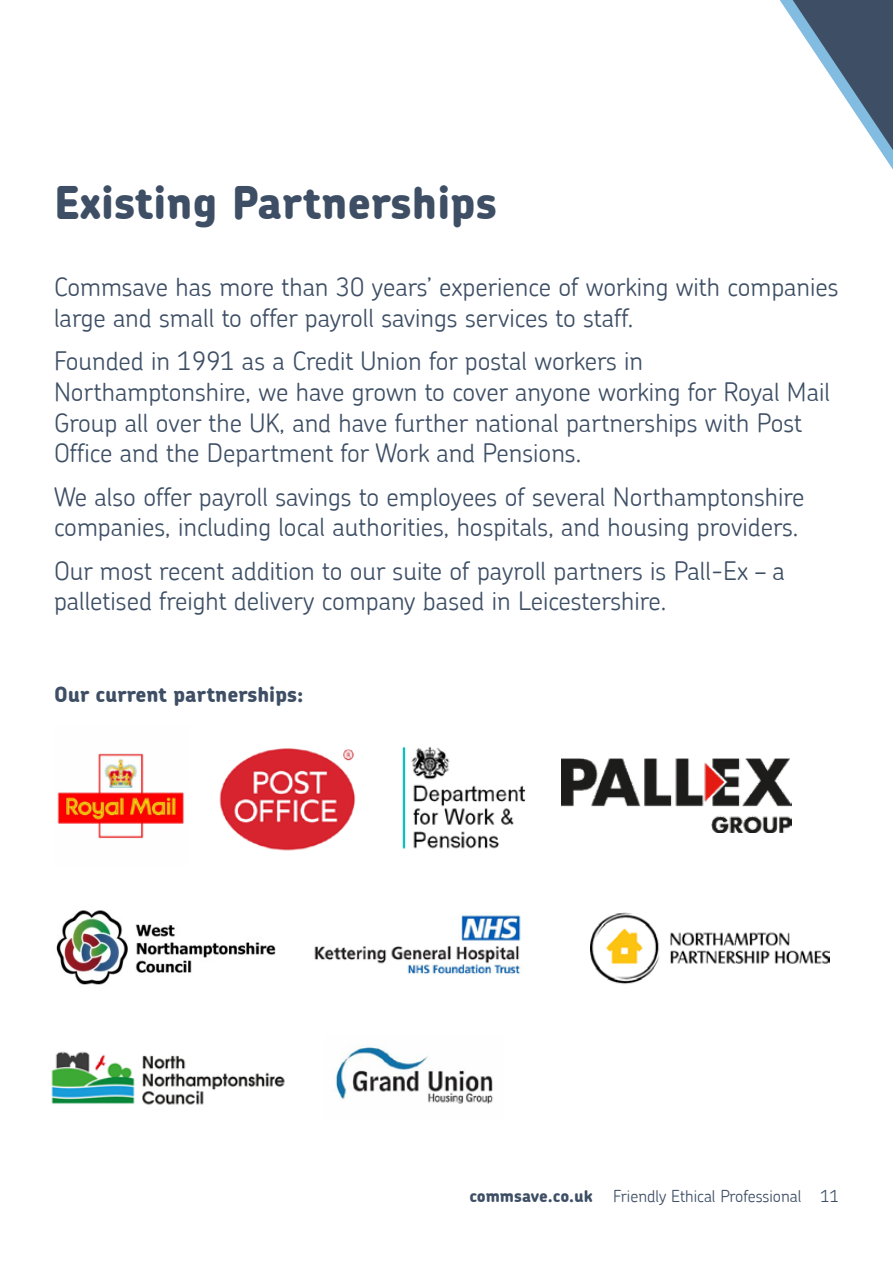
<style>
.page{position:relative;width:893px;height:1263px;background:#fff}
.page>*{position:absolute;margin:0;border:0;box-sizing:border-box;transform-origin:0 0}
.t1{font:800 45px "Chevin";color:#3e4f65}
.t2{font:300 25.5px/30.6px "Chevin";color:#3e4f65}
.t3{font:800 21px "Chevin";color:#3e4f65}
.t4{font:300 16.5px "Chevin";color:#3e4f65}
.s1{font-weight:800}
</style>
<div class="page">
<svg style="left:780px;top:0;width:113px;height:170px"></svg>
<img style="left:314px;top:915px;width:207px;height:59px">
<img style="left:51px;top:1051px;width:234px;height:54px">
<img style="left:590px;top:912px;width:240px;height:72px">
<img style="left:56px;top:910px;width:220px;height:75px">
<img style="left:335px;top:1046px;width:158px;height:58px">
<img style="left:402px;top:746px;width:124px;height:103px">
<img style="left:57px;top:753px;width:127px;height:86px">
<img style="left:219px;top:748px;width:137px;height:103px">
<img style="left:561px;top:758px;width:231px;height:74px">
<h1 class="t1" style="left:54px;top:173px;width:445px">Existing Partnerships</h1>
<p class="t2" style="left:54px;top:272px;width:786px">Commsave has more than 30 years’ experience of working with companies large and small to offer payroll savings services to staff.</p>
<p class="t2" style="left:54px;top:345px;width:778px">Founded in 1991 as a Credit Union for postal workers in Northamptonshire, we have grown to cover anyone working for Royal Mail Group all over the UK, and have further national partnerships with Post Office and the Department for Work and Pensions.</p>
<p class="t2" style="left:54px;top:481px;width:752px">We also offer payroll savings to employees of several Northamptonshire companies, including local authorities, hospitals, and housing providers.</p>
<p class="t2" style="left:54px;top:555px;width:733px">Our most recent addition to our suite of payroll partners is Pall-Ex – a palletised freight delivery company based in Leicestershire.</p>
<p class="t3" style="left:54px;top:680px;width:251px">Our current partnerships:</p>
<p class="t4" style="left:469px;top:1186px;width:371px"><span class="s1">commsave.co.uk</span> Friendly Ethical Professional 11</p>
</div>
